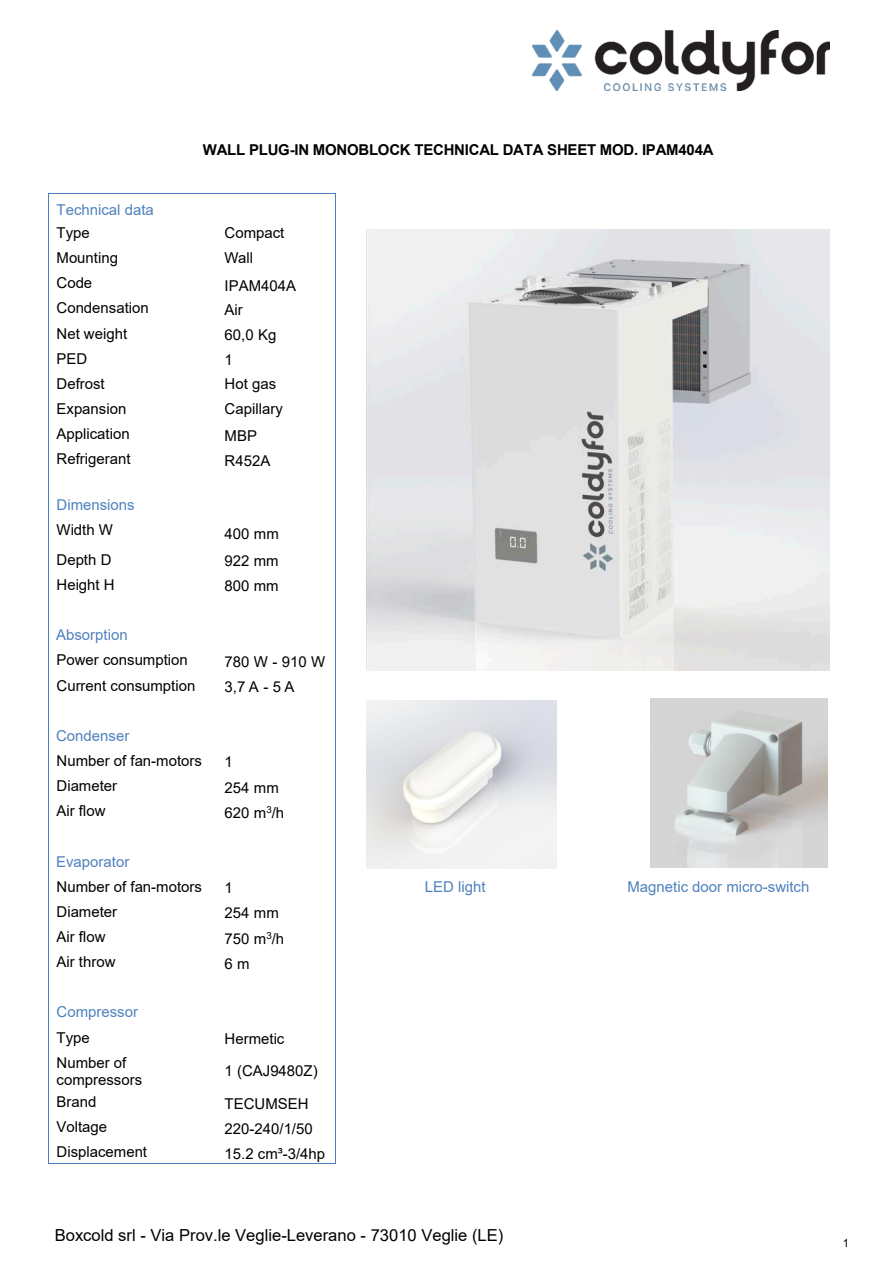
<style>
.page{position:relative;width:894px;height:1264px;background:#fff}
.page>*{position:absolute;margin:0;border:0;box-sizing:border-box;transform-origin:0 0}
.t1{font:16.5px "Arial";color:#000}
.t2{font:15px/17.2px "Arial";color:#000}
.t3{font:15px "Arial";color:#4f81bd}
.t4{font:700 15px "Arial";letter-spacing:-.015em;color:#000}
.t5{font:11.4px "Arial";color:#000}
</style>
<div class="page">
<img style="left:532px;top:30px;width:297px;height:60px">
<img style="left:366px;top:700px;width:190px;height:168px">
<img style="left:650px;top:698px;width:177px;height:169px">
<img style="left:366px;top:230px;width:462px;height:440px">
<hr style="left:49px;top:193px;width:167px;height:1px;background:#4f81bd">
<hr style="left:217px;top:193px;width:118px;height:1px;background:#4f81bd">
<svg style="left:48px;top:193px;width:1px;height:855px"></svg>
<svg style="left:335px;top:193px;width:1px;height:855px"></svg>
<hr style="left:48px;top:1048px;width:1px;height:39px;background:#4f81bd">
<hr style="left:335px;top:1048px;width:1px;height:39px;background:#4f81bd">
<svg style="left:48px;top:1087px;width:1px;height:77px"></svg>
<hr style="left:49px;top:1163px;width:167px;height:1px;background:#4f81bd">
<hr style="left:217px;top:1163px;width:118px;height:1px;background:#4f81bd">
<svg style="left:335px;top:1087px;width:1px;height:77px"></svg>
<p class="t4" style="left:203px;top:144px;width:512px">WALL PLUG-IN MONOBLOCK TECHNICAL DATA SHEET MOD. IPAM404A</p>
<p class="t3" style="left:57px;top:204px;width:99px">Technical data</p>
<p class="t2" style="left:57px;top:225px;width:35px">Type</p>
<p class="t2" style="left:224px;top:225px;width:61px">Compact</p>
<p class="t2" style="left:57px;top:250px;width:63px">Mounting</p>
<p class="t2" style="left:224px;top:250px;width:30px">Wall</p>
<p class="t2" style="left:57px;top:275px;width:37px">Code</p>
<p class="t2" style="left:224px;top:278px;width:73px">IPAM404A</p>
<p class="t2" style="left:57px;top:301px;width:94px">Condensation</p>
<p class="t2" style="left:224px;top:302px;width:20px">Air</p>
<p class="t2" style="left:57px;top:326px;width:72px">Net weight</p>
<p class="t2" style="left:224px;top:327px;width:53px">60,0 Kg</p>
<p class="t2" style="left:57px;top:351px;width:32px">PED</p>
<p class="t2" style="left:224px;top:352px;width:10px">1</p>
<p class="t2" style="left:57px;top:376px;width:50px">Defrost</p>
<p class="t2" style="left:224px;top:376px;width:53px">Hot gas</p>
<p class="t2" style="left:57px;top:401px;width:71px">Expansion</p>
<p class="t2" style="left:224px;top:401px;width:60px">Capillary</p>
<p class="t2" style="left:57px;top:426px;width:75px">Application</p>
<p class="t2" style="left:224px;top:428px;width:34px">MBP</p>
<p class="t2" style="left:57px;top:451px;width:75px">Refrigerant</p>
<p class="t2" style="left:224px;top:453px;width:47px">R452A</p>
<p class="t3" style="left:57px;top:498px;width:80px">Dimensions</p>
<p class="t2" style="left:57px;top:522px;width:58px">Width W</p>
<p class="t2" style="left:224px;top:526px;width:56px">400 mm</p>
<p class="t2" style="left:57px;top:552px;width:57px">Depth D</p>
<p class="t2" style="left:224px;top:553px;width:55px">922 mm</p>
<p class="t2" style="left:57px;top:577px;width:60px">Height H</p>
<p class="t2" style="left:224px;top:579px;width:55px">800 mm</p>
<p class="t3" style="left:56px;top:629px;width:73px">Absorption</p>
<p class="t2" style="left:57px;top:652px;width:133px">Power consumption</p>
<p class="t2" style="left:224px;top:654px;width:102px">780 W - 910 W</p>
<p class="t2" style="left:57px;top:678px;width:140px">Current consumption</p>
<p class="t2" style="left:224px;top:679px;width:71px">3,7 A - 5 A</p>
<p class="t3" style="left:56px;top:729px;width:75px">Condenser</p>
<p class="t2" style="left:57px;top:753px;width:147px">Number of fan-motors</p>
<p class="t2" style="left:224px;top:754px;width:10px">1</p>
<p class="t2" style="left:57px;top:778px;width:62px">Diameter</p>
<p class="t2" style="left:224px;top:780px;width:56px">254 mm</p>
<p class="t2" style="left:57px;top:803px;width:50px">Air flow</p>
<p class="t2" style="left:224px;top:805px;width:61px">620 m<sup>3</sup>/h</p>
<p class="t3" style="left:56px;top:855px;width:75px">Evaporator</p>
<p class="t2" style="left:57px;top:878px;width:147px">Number of fan-motors</p>
<p class="t2" style="left:224px;top:880px;width:10px">1</p>
<p class="t3" style="left:425px;top:880px;width:62px">LED light</p>
<p class="t3" style="left:627px;top:880px;width:183px">Magnetic door micro-switch</p>
<p class="t2" style="left:57px;top:904px;width:62px">Diameter</p>
<p class="t2" style="left:224px;top:905px;width:56px">254 mm</p>
<p class="t2" style="left:57px;top:929px;width:50px">Air flow</p>
<p class="t2" style="left:224px;top:930px;width:61px">750 m<sup>3</sup>/h</p>
<p class="t2" style="left:57px;top:954px;width:60px">Air throw</p>
<p class="t2" style="left:224px;top:955px;width:26px">6 m</p>
<p class="t3" style="left:57px;top:1006px;width:83px">Compressor</p>
<p class="t2" style="left:57px;top:1029px;width:35px">Type</p>
<p class="t2" style="left:224px;top:1031px;width:61px">Hermetic</p>
<p class="t2" style="left:57px;top:1054px;width:87px">Number of compressors</p>
<p class="t2" style="left:224px;top:1063px;width:94px">1 (CAJ9480Z)</p>
<p class="t2" style="left:57px;top:1094px;width:41px">Brand</p>
<p class="t2" style="left:224px;top:1095px;width:85px">TECUMSEH</p>
<p class="t2" style="left:57px;top:1119px;width:52px">Voltage</p>
<p class="t2" style="left:224px;top:1120px;width:90px">220-240/1/50</p>
<p class="t2" style="left:57px;top:1144px;width:92px">Displacement</p>
<p class="t2" style="left:224px;top:1145px;width:102px">15.2 cm³-3/4hp</p>
<p class="t1" style="left:55px;top:1228px;width:450px">Boxcold srl - Via Prov.le Veglie-Leverano - 73010 Veglie (LE)</p>
<p class="t5" style="left:842px;top:1237px;width:8px">1</p>
</div>
